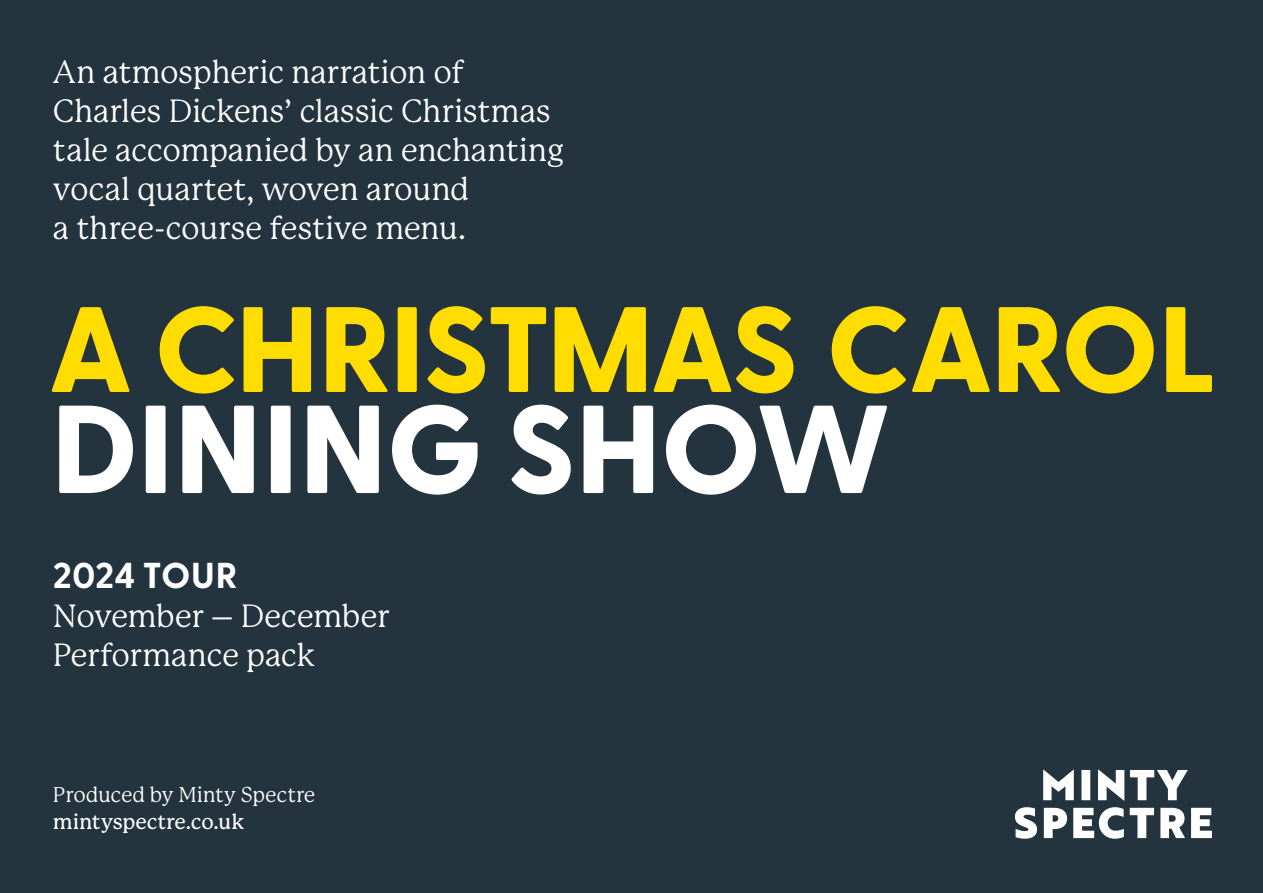
<style>
.page{position:relative;width:1263px;height:893px;background:#24343e}
.page>*{position:absolute;margin:0;border:0;box-sizing:border-box;transform-origin:0 0}
.t1{font:800 124.8px "Greycliff CF";letter-spacing:-.005em;color:#fff}
.t2{font:700 36px "Greycliff CF";color:#fff}
.t3{font:31.5px/39px "P22 Mackinac Pro";letter-spacing:-.01em;color:#fff}
.t4{font:21px "P22 Mackinac Pro";letter-spacing:-.005em;color:#fff}
.t5{font:500 21px "P Mackinac Pro";letter-spacing:-.005em;color:#fff}
</style>
<div class="page">
<svg style="left:832px;top:306px;width:380px;height:88px"></svg>
<svg style="left:51px;top:306px;width:742px;height:88px"></svg>
<svg style="left:1015px;top:807px;width:197px;height:32px"></svg>
<svg style="left:1043px;top:769px;width:145px;height:32px"></svg>
<p class="t3" style="left:53px;top:53px;width:513px">An atmospheric narration of<br>Charles Dickens’ classic Christmas tale accompanied by an enchanting vocal quartet, woven around<br>a three-course festive menu.</p>
<h1 class="t1" style="left:51px;top:374px;width:841px">DINING SHOW</h1>
<p class="t2" style="left:53px;top:554px;width:186px">2024 TOUR</p>
<p class="t3" style="left:53px;top:597px;width:338px">November – December<br>Performance pack</p>
<p class="t4" style="left:53px;top:783px;width:264px">Produced by Minty Spectre</p>
<p class="t5" style="left:53px;top:810px;width:193px">mintyspectre.co.uk</p>
</div>
